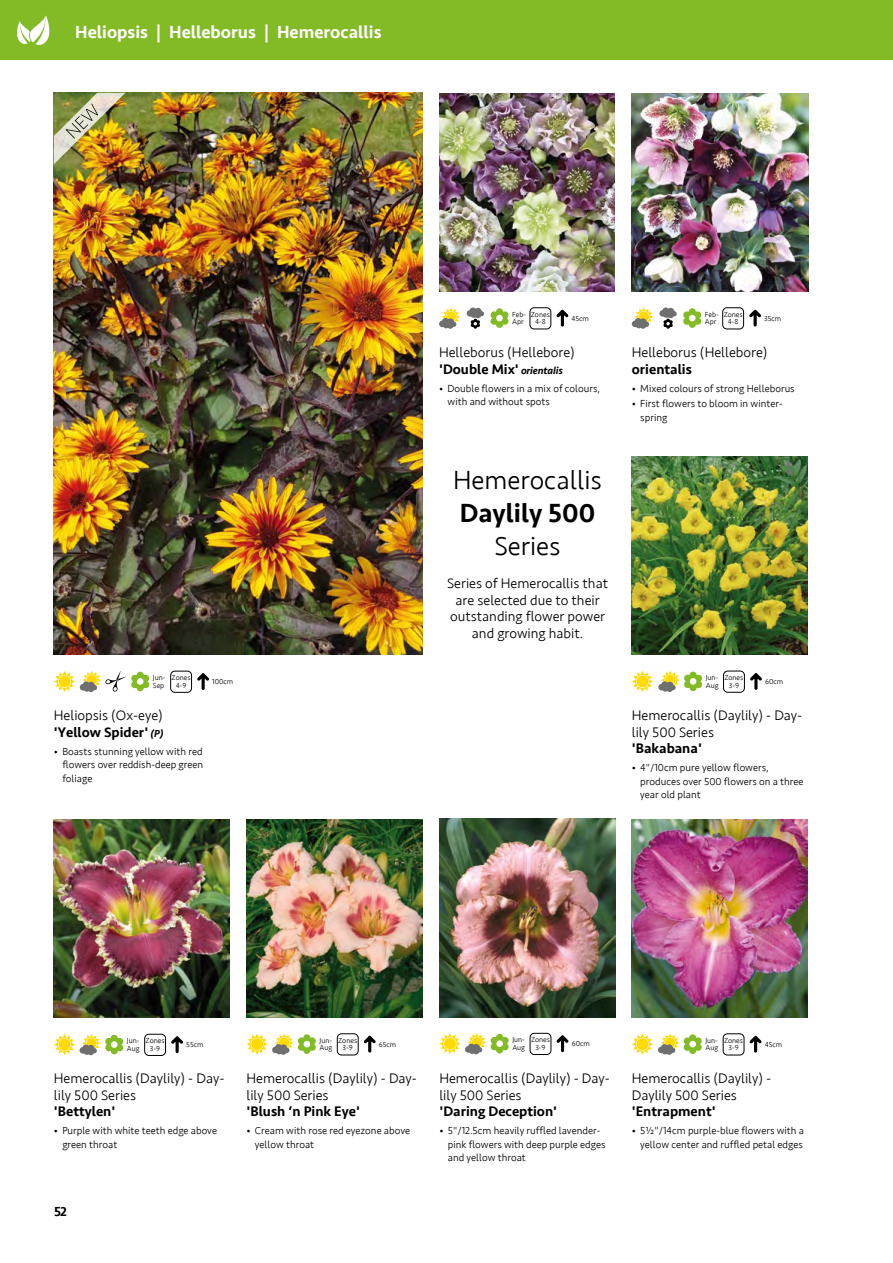
<style>
.page{position:relative;width:893px;height:1263px;background:#fff}
.page>*{position:absolute;margin:0;border:0;box-sizing:border-box;transform-origin:0 0}
.t1{font:300 27px "Seravek";color:#000}
.t2{font:500 27px "Seravek";color:#000}
.t3{font:500 18px "Seravek";color:#fff}
.t4{font:300 14.25px/16.5px "Seravek";color:#000}
.t5{font:500 14.25px "Seravek";color:#000}
.t6{font:500 13.5px "Seravek";color:#000}
.t7{font:300 10.5px/13.5px "Seravek";color:#000}
.t8{font:300 7.5px/7.5px "Seravek";color:#000}
.s1{font-weight:500}
.s2{font-weight:500;font-style:italic;font-size:10.5px}
</style>
<div class="page">
<div style="left:0;top:0;width:893px;height:60px;background:#83bb26"></div>
<svg style="left:17px;top:15px;width:33px;height:30px"></svg>
<img style="left:632px;top:93px;width:176px;height:198px">
<svg style="left:54px;top:671px;width:96px;height:21px"></svg>
<svg style="left:197px;top:673px;width:12px;height:17px"></svg>
<div style="left:170px;top:671px;width:22px;height:21px;border:1px solid #000;border-radius:4px"></div>
<img style="left:439px;top:93px;width:176px;height:198px">
<svg style="left:490px;top:308px;width:19px;height:20px"></svg>
<svg style="left:683px;top:308px;width:19px;height:20px"></svg>
<svg style="left:467px;top:308px;width:17px;height:21px"></svg>
<svg style="left:659px;top:308px;width:18px;height:21px"></svg>
<svg style="left:439px;top:308px;width:21px;height:21px"></svg>
<svg style="left:632px;top:308px;width:21px;height:21px"></svg>
<svg style="left:556px;top:310px;width:12px;height:17px"></svg>
<svg style="left:749px;top:310px;width:12px;height:17px"></svg>
<div style="left:530px;top:308px;width:21px;height:21px;border:1px solid #000;border-radius:4px"></div>
<div style="left:722px;top:308px;width:22px;height:21px;border:1px solid #000;border-radius:4px"></div>
<img style="left:632px;top:456px;width:175px;height:198px">
<svg style="left:632px;top:671px;width:70px;height:21px"></svg>
<svg style="left:750px;top:673px;width:12px;height:17px"></svg>
<div style="left:723px;top:671px;width:22px;height:21px;border:1px solid #000;border-radius:4px"></div>
<img style="left:54px;top:819px;width:176px;height:198px">
<svg style="left:54px;top:1034px;width:70px;height:21px"></svg>
<svg style="left:171px;top:1036px;width:12px;height:17px"></svg>
<div style="left:144px;top:1034px;width:22px;height:22px;border:1px solid #000;border-radius:4px"></div>
<img style="left:246px;top:819px;width:176px;height:198px">
<svg style="left:246px;top:1033px;width:70px;height:22px"></svg>
<svg style="left:364px;top:1035px;width:12px;height:17px"></svg>
<div style="left:337px;top:1033px;width:21px;height:22px;border:1px solid #000;border-radius:4px"></div>
<img style="left:439px;top:819px;width:176px;height:198px">
<svg style="left:439px;top:1033px;width:70px;height:21px"></svg>
<svg style="left:556px;top:1035px;width:13px;height:17px"></svg>
<div style="left:530px;top:1033px;width:21px;height:22px;border:1px solid #000;border-radius:4px"></div>
<img style="left:54px;top:93px;width:369px;height:561px">
<img style="left:54px;top:93px;width:71px;height:71px">
<img style="left:632px;top:819px;width:175px;height:198px">
<svg style="left:632px;top:1033px;width:70px;height:22px"></svg>
<svg style="left:749px;top:1035px;width:13px;height:17px"></svg>
<div style="left:723px;top:1033px;width:21px;height:22px;border:1px solid #000;border-radius:4px"></div>
<h2 class="t3" style="left:75px;top:21px;width:308px">Heliopsis | Helleborus | Hemerocallis</h2>
<p class="t8" style="left:512px;top:311px;width:15px">Feb-<br>Apr</p>
<p class="t8" style="left:705px;top:311px;width:15px">Feb-<br>Apr</p>
<p class="t8" style="left:531px;top:311px;width:20px;text-align:center">Zones<br>4-8</p>
<p class="t8" style="left:724px;top:311px;width:20px;text-align:center">Zones<br>4-8</p>
<p class="t8" style="left:571px;top:314px;width:19px">45cm</p>
<p class="t8" style="left:764px;top:314px;width:19px">35cm</p>
<h3 class="t4" style="left:439px;top:344px;width:137px">Helleborus (Hellebore) <span class="s1">'Double Mix'</span> <span class="s2">orientalis</span></h3>
<p class="t7" style="left:448px;top:381px;width:154px;text-indent:-9px">• Double flowers in a mix of colours, with and without spots</p>
<h3 class="t4" style="left:632px;top:344px;width:137px">Helleborus (Hellebore)</h3>
<h3 class="t5" style="left:632px;top:360px;width:62px">orientalis</h3>
<p class="t7" style="left:632px;top:381px;width:164px">• Mixed colours of strong Helleborus</p>
<p class="t7" style="left:640px;top:397px;width:144px;text-indent:-9px">• First flowers to bloom in winter&shy;spring</p>
<h1 class="t1" style="left:453px;top:464px;width:151px">Hemerocallis</h1>
<h1 class="t2" style="left:460px;top:496px;width:137px">Daylily 500</h1>
<h1 class="t1" style="left:494px;top:530px;width:68px">Series</h1>
<h3 class="t4" style="left:447px;top:575px;width:162px;text-align:center">Series of Hemerocallis that are selected due to their outstanding flower power and growing habit.</h3>
<p class="t8" style="left:153px;top:674px;width:14px">Jun-<br>Sep</p>
<p class="t8" style="left:212px;top:678px;width:23px">100cm</p>
<p class="t8" style="left:172px;top:674px;width:20px;text-align:center">Zones<br>4-9</p>
<p class="t8" style="left:706px;top:674px;width:14px">Jun-<br>Aug</p>
<p class="t8" style="left:765px;top:678px;width:20px">60cm</p>
<p class="t8" style="left:724px;top:674px;width:20px;text-align:center">Zones<br>3-9</p>
<h3 class="t4" style="left:54px;top:707px;width:111px">Heliopsis (Ox-eye) <span class="s1">'Yellow Spider'</span> <span class="s2">(P)</span></h3>
<p class="t7" style="left:62px;top:744px;width:142px;text-align:justify;text-indent:-9px">• Boasts stunning yellow with red flowers over reddish-deep green foliage</p>
<h3 class="t4" style="left:632px;top:707px;width:172px">Hemerocallis (Daylily) - Day&shy;lily 500 Series</h3>
<h3 class="t5" style="left:632px;top:739px;width:72px">'Bakabana'</h3>
<p class="t7" style="left:640px;top:761px;width:165px;text-indent:-9px">• 4"/10cm pure yellow flowers, produces over 500 flowers on a three year old plant</p>
<p class="t8" style="left:127px;top:1037px;width:14px">Jun-<br>Aug</p>
<p class="t8" style="left:186px;top:1041px;width:19px">55cm</p>
<p class="t8" style="left:146px;top:1037px;width:20px;text-align:center">Zones<br>3-9</p>
<p class="t8" style="left:320px;top:1037px;width:14px">Jun-<br>Aug</p>
<p class="t8" style="left:379px;top:1040px;width:19px">65cm</p>
<p class="t8" style="left:338px;top:1037px;width:20px;text-align:center">Zones<br>3-9</p>
<p class="t8" style="left:512px;top:1036px;width:14px">Jun-<br>Aug</p>
<p class="t8" style="left:572px;top:1040px;width:20px">60cm</p>
<p class="t8" style="left:531px;top:1036px;width:20px;text-align:center">Zones<br>3-9</p>
<p class="t8" style="left:705px;top:1037px;width:14px">Jun-<br>Aug</p>
<p class="t8" style="left:765px;top:1040px;width:19px">45cm</p>
<p class="t8" style="left:724px;top:1037px;width:20px;text-align:center">Zones<br>3-9</p>
<h3 class="t4" style="left:54px;top:1070px;width:172px">Hemerocallis (Daylily) - Day&shy;lily 500 Series</h3>
<h3 class="t5" style="left:54px;top:1102px;width:63px">'Bettylen'</h3>
<p class="t7" style="left:62px;top:1124px;width:156px;text-indent:-9px">• Purple with white teeth edge above green throat</p>
<h3 class="t4" style="left:246px;top:1070px;width:172px">Hemerocallis (Daylily) - Day&shy;lily 500 Series</h3>
<h3 class="t5" style="left:246px;top:1102px;width:115px">'Blush ‘n Pink Eye'</h3>
<p class="t7" style="left:255px;top:1124px;width:157px;text-indent:-9px">• Cream with rose red eyezone above yellow throat</p>
<h3 class="t4" style="left:439px;top:1070px;width:172px">Hemerocallis (Daylily) - Day&shy;lily 500 Series</h3>
<h3 class="t5" style="left:439px;top:1102px;width:119px">'Daring Deception'</h3>
<p class="t7" style="left:448px;top:1124px;width:159px;text-indent:-9px">• 5"/12.5cm heavily ruffled lavender&shy;pink flowers with deep purple edges and yellow throat</p>
<h3 class="t4" style="left:632px;top:1070px;width:141px">Hemerocallis (Daylily) -<br>Daylily 500 Series</h3>
<h3 class="t5" style="left:632px;top:1102px;width:85px">'Entrapment'</h3>
<p class="t7" style="left:632px;top:1124px;width:174px;text-align:right">• 5½"/14cm purple-blue flowers with a yellow center and ruffled petal edges</p>
<p class="t6" style="left:54px;top:1203px;width:15px">52</p>
</div>
